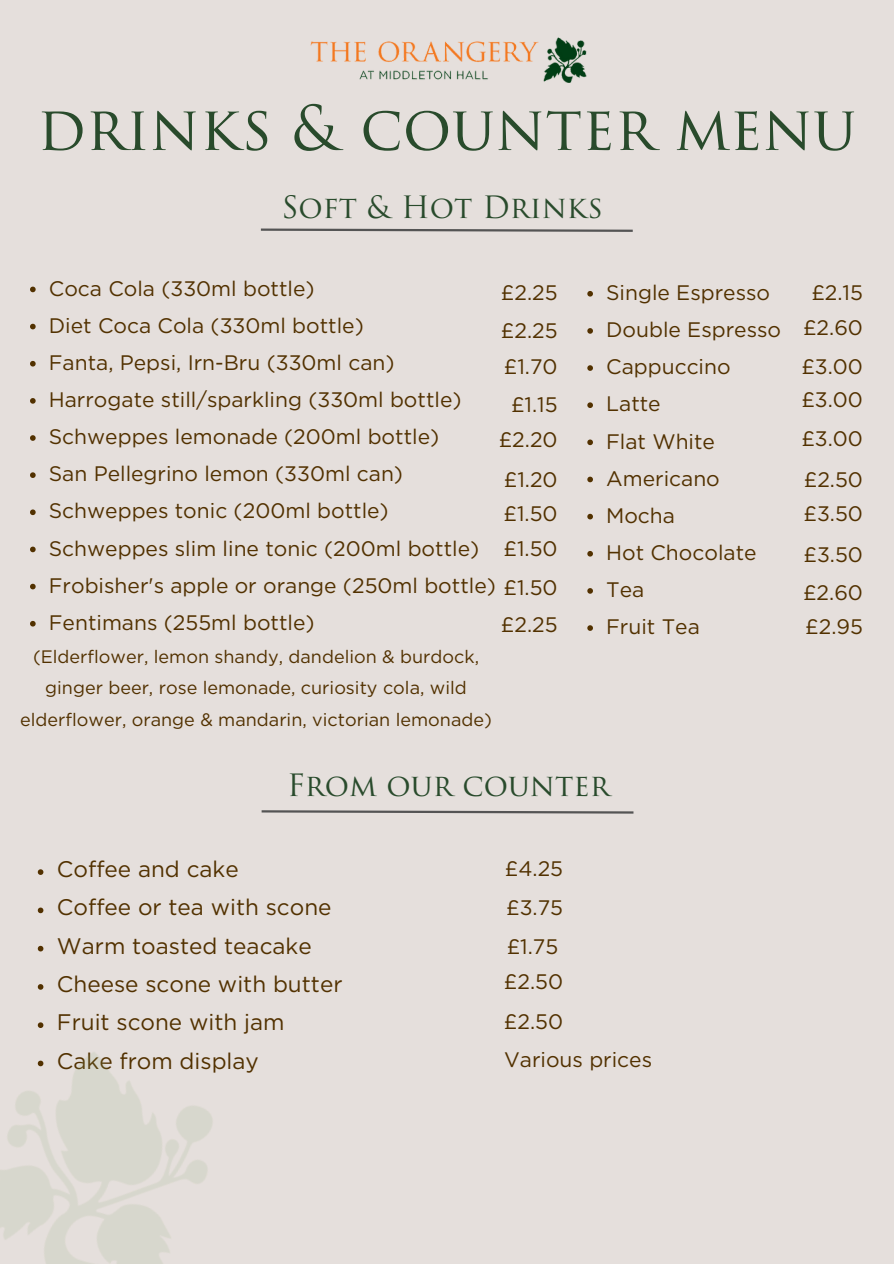
<style>
.page{position:relative;width:894px;height:1264px;background:#fff}
.page>*{position:absolute;margin:0;border:0;box-sizing:border-box;transform-origin:0 0}
.t1{font:60px "Trajan Pro 3";color:#294b2c}
.t2{font:30px "Trajan Pro 3";color:#294b2c}
.t3{font:22.5px "Gotham";color:#523100}
.t4{font:21px "Gotham";color:#523100}
.t5{font:18px/31.5px "Gotham";color:#523100;text-align:center}
</style>
<div class="page">
<div style="left:0;top:0;width:893px;height:1263px;background:#e5dfdc"></div>
<svg style="left:30px;top:286px;width:6px;height:6px"></svg>
<svg style="left:30px;top:324px;width:6px;height:5px"></svg>
<svg style="left:30px;top:361px;width:6px;height:5px"></svg>
<svg style="left:30px;top:398px;width:6px;height:5px"></svg>
<svg style="left:30px;top:435px;width:6px;height:6px"></svg>
<svg style="left:30px;top:472px;width:6px;height:6px"></svg>
<svg style="left:30px;top:509px;width:6px;height:6px"></svg>
<svg style="left:30px;top:546px;width:6px;height:6px"></svg>
<svg style="left:30px;top:583px;width:6px;height:6px"></svg>
<svg style="left:30px;top:621px;width:6px;height:5px"></svg>
<svg style="left:38px;top:869px;width:5px;height:6px"></svg>
<svg style="left:38px;top:907px;width:5px;height:6px"></svg>
<svg style="left:38px;top:945px;width:5px;height:6px"></svg>
<svg style="left:38px;top:984px;width:5px;height:3px"></svg>
<img style="left:310px;top:37px;width:276px;height:45px">
<img style="left:0;top:987px;width:213px;height:276px">
<svg style="left:587px;top:291px;width:5px;height:5px"></svg>
<svg style="left:587px;top:328px;width:5px;height:6px"></svg>
<svg style="left:587px;top:365px;width:5px;height:6px"></svg>
<svg style="left:587px;top:402px;width:5px;height:6px"></svg>
<svg style="left:587px;top:439px;width:5px;height:6px"></svg>
<svg style="left:587px;top:476px;width:5px;height:6px"></svg>
<svg style="left:587px;top:514px;width:5px;height:5px"></svg>
<svg style="left:587px;top:551px;width:5px;height:5px"></svg>
<svg style="left:587px;top:588px;width:5px;height:5px"></svg>
<svg style="left:587px;top:625px;width:5px;height:6px"></svg>
<svg style="left:261px;top:810px;width:373px;height:4px"></svg>
<svg style="left:260px;top:228px;width:373px;height:4px"></svg>
<p class="t1" style="left:37px;top:105px;width:820px">drinks &amp; counter menu</p>
<h1 class="t2" style="left:281px;top:195px;width:323px">Soft &amp; Hot Drinks</h1>
<h2 class="t4" style="left:49px;top:279px;width:267px">Coca Cola (330ml bottle)</h2>
<p class="t4" style="left:49px;top:316px;width:316px">Diet Coca Cola (330ml bottle)</p>
<p class="t4" style="left:49px;top:353px;width:347px">Fanta, Pepsi, Irn-Bru (330ml can)</p>
<p class="t4" style="left:49px;top:390px;width:414px">Harrogate still/sparkling (330ml bottle)</p>
<p class="t4" style="left:49px;top:427px;width:392px">Schweppes lemonade (200ml bottle)</p>
<p class="t4" style="left:49px;top:464px;width:355px">San Pellegrino lemon (330ml can)</p>
<p class="t4" style="left:49px;top:501px;width:341px">Schweppes tonic (200ml bottle)</p>
<p class="t4" style="left:49px;top:539px;width:432px">Schweppes slim line tonic (200ml bottle)</p>
<p class="t4" style="left:49px;top:576px;width:510px">Frobisher's apple or orange (250ml bottle) £1.50</p>
<p class="t4" style="left:49px;top:613px;width:267px">Fentimans (255ml bottle)</p>
<p class="t5" style="left:20px;top:641px;width:473px">(Elderflower, lemon shandy, dandelion &amp; burdock, ginger beer, rose lemonade, curiosity cola, wild elderflower, orange &amp; mandarin, victorian lemonade)</p>
<h3 class="t4" style="left:500px;top:283px;width:58px">£2.25</h3>
<h3 class="t4" style="left:500px;top:321px;width:58px">£2.25</h3>
<h3 class="t4" style="left:503px;top:357px;width:55px">£1.70</h3>
<h2 class="t4" style="left:511px;top:395px;width:48px">£1.15</h2>
<p class="t4" style="left:498px;top:430px;width:60px">£2.20</p>
<p class="t4" style="left:503px;top:470px;width:55px">£1.20</p>
<p class="t4" style="left:503px;top:504px;width:56px">£1.50</p>
<p class="t4" style="left:503px;top:539px;width:56px">£1.50</p>
<p class="t4" style="left:500px;top:615px;width:58px">£2.25</p>
<h3 class="t4" style="left:606px;top:283px;width:165px">Single Espresso</h3>
<h3 class="t4" style="left:606px;top:320px;width:176px">Double Espresso</h3>
<h3 class="t4" style="left:606px;top:357px;width:126px">Cappuccino</h3>
<p class="t4" style="left:606px;top:394px;width:56px">Latte</p>
<p class="t4" style="left:606px;top:432px;width:110px">Flat White</p>
<p class="t4" style="left:606px;top:469px;width:115px">Americano</p>
<p class="t4" style="left:606px;top:506px;width:70px">Mocha</p>
<p class="t4" style="left:606px;top:543px;width:152px">Hot Chocolate</p>
<p class="t4" style="left:606px;top:580px;width:40px">Tea</p>
<p class="t4" style="left:606px;top:617px;width:95px">Fruit Tea</p>
<p class="t2" style="left:287px;top:773px;width:324px">From our counter</p>
<p class="t4" style="left:811px;top:283px;width:53px">£2.15</p>
<p class="t4" style="left:802px;top:318px;width:61px">£2.60</p>
<p class="t4" style="left:801px;top:357px;width:63px">£3.00</p>
<h3 class="t4" style="left:801px;top:390px;width:63px">£3.00</h3>
<h3 class="t4" style="left:801px;top:429px;width:63px">£3.00</h3>
<h3 class="t4" style="left:803px;top:470px;width:61px">£2.50</h3>
<h3 class="t4" style="left:803px;top:504px;width:61px">£3.50</h3>
<h3 class="t4" style="left:803px;top:545px;width:61px">£3.50</h3>
<h3 class="t4" style="left:802px;top:583px;width:61px">£2.60</h3>
<h3 class="t4" style="left:805px;top:617px;width:59px">£2.95</h3>
<h3 class="t3" style="left:57px;top:859px;width:183px">Coffee and cake</h3>
<h3 class="t3" style="left:57px;top:897px;width:276px">Coffee or tea with scone</h3>
<h3 class="t3" style="left:57px;top:935px;width:256px">Warm toasted teacake</h3>
<h3 class="t3" style="left:57px;top:974px;width:287px">Cheese scone with butter</h3>
<h3 class="t3" style="left:57px;top:1012px;width:229px">Fruit scone with jam</h3>
<h3 class="t3" style="left:57px;top:1050px;width:203px">Cake from display</h3>
<h3 class="t4" style="left:504px;top:858px;width:60px">£4.25</h3>
<h3 class="t4" style="left:506px;top:898px;width:58px">£3.75</h3>
<h3 class="t4" style="left:506px;top:937px;width:53px">£1.75</h3>
<h3 class="t4" style="left:504px;top:972px;width:61px">£2.50</h3>
<h3 class="t4" style="left:504px;top:1011px;width:61px">£2.50</h3>
<p class="t4" style="left:504px;top:1050px;width:149px">Various prices</p>
</div>
